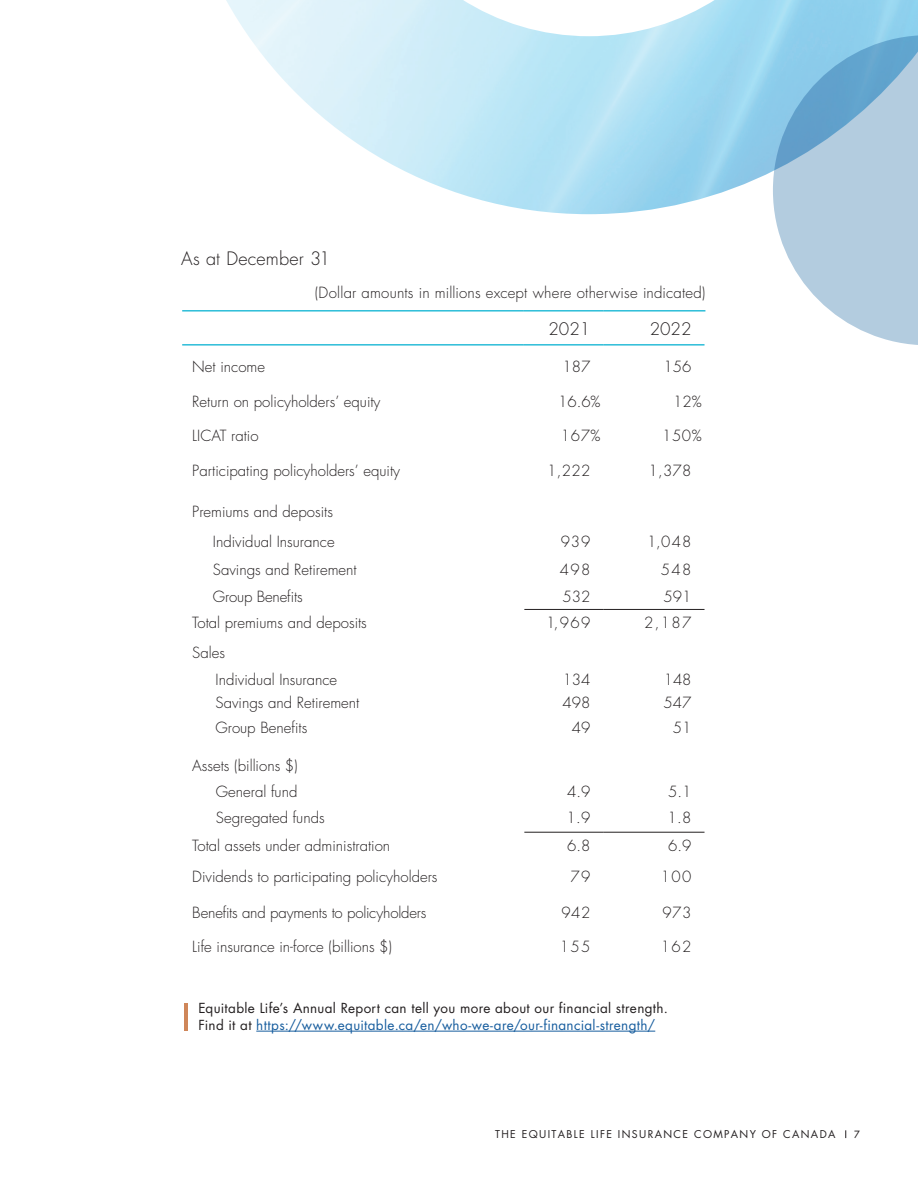
<style>
.page{position:relative;width:918px;height:1188px;background:#fff}
.page>*{position:absolute;margin:0;border:0;box-sizing:border-box;transform-origin:0 0}
.t1{font:300 18px "Futura Std";letter-spacing:.01em;color:#231f20}
.t2{font:300 16.8px "Futura Std";color:#231f20}
.t3{font:300 15px/29.7px "Futura Std";color:#231f20;text-align:right}
.t4{font:13.5px/16.5px "Futura Std";letter-spacing:.025em;color:#231f20}
.t5{font:10.5px "Futura Std";letter-spacing:.13em;color:#231f20}
.t6{font:500 9.75px "Futura Std";color:#231f20}
.s1{color:#175d9e}
</style>
<div class="page">
<img style="left:226px;top:0;width:692px;height:214px">
<svg style="left:773px;top:35px;width:145px;height:310px;background:#aacae0"></svg>
<hr style="left:256px;top:1031px;width:399px;height:1px;background:#175d9e">
<hr style="left:184px;top:1003px;width:4px;height:27px;background:#cf8659">
<hr style="left:182px;top:310px;width:342px;height:2px;background:#2cbdd8">
<hr style="left:524px;top:310px;width:80px;height:2px;background:#2cbdd8">
<hr style="left:604px;top:310px;width:101px;height:2px;background:#2cbdd8">
<hr style="left:182px;top:344px;width:342px;height:2px;background:#2cbdd8">
<hr style="left:524px;top:344px;width:80px;height:2px;background:#2cbdd8">
<hr style="left:604px;top:344px;width:101px;height:2px;background:#2cbdd8">
<hr style="left:524px;top:609px;width:80px;height:1px;background:#231f20">
<hr style="left:604px;top:609px;width:101px;height:1px;background:#231f20">
<hr style="left:524px;top:832px;width:80px;height:1px;background:#231f20">
<hr style="left:604px;top:832px;width:101px;height:1px;background:#231f20">
<p class="t1" style="left:181px;top:248px;width:151px">As at December 31</p>
<p class="t3" style="left:315px;top:278px;width:392px">(Dollar amounts in millions except where otherwise indicated)</p>
<p class="t2" style="left:549px;top:318px;width:43px">2021</p>
<p class="t2" style="left:650px;top:318px;width:43px">2022</p>
<p class="t3" style="left:192px;top:353px;width:74px">Net income</p>
<p class="t3" style="left:562px;top:353px;width:29px">187</p>
<p class="t3" style="left:664px;top:353px;width:29px">156</p>
<p class="t3" style="left:192px;top:388px;width:190px">Return on policyholders’ equity</p>
<p class="t3" style="left:558px;top:388px;width:44px">16.6%</p>
<p class="t3" style="left:673px;top:388px;width:30px">12%</p>
<p class="t3" style="left:192px;top:421px;width:68px">LICAT ratio</p>
<p class="t3" style="left:561px;top:421px;width:41px">167%</p>
<p class="t3" style="left:662px;top:421px;width:41px">150%</p>
<p class="t3" style="left:192px;top:457px;width:209px">Participating policyholders’ equity</p>
<p class="t3" style="left:547px;top:457px;width:45px">1,222</p>
<p class="t3" style="left:648px;top:457px;width:45px">1,378</p>
<p class="t3" style="left:192px;top:497px;width:144px">Premiums and deposits<br>Individual Insurance</p>
<p class="t3" style="left:561px;top:527px;width:31px">939</p>
<p class="t3" style="left:647px;top:527px;width:46px">1,048</p>
<p class="t3" style="left:213px;top:555px;width:145px">Savings and Retirement</p>
<p class="t3" style="left:560px;top:555px;width:32px">498</p>
<p class="t3" style="left:661px;top:555px;width:32px">548</p>
<p class="t3" style="left:213px;top:582px;width:91px">Group Benefits</p>
<p class="t3" style="left:562px;top:582px;width:29px">532</p>
<p class="t3" style="left:664px;top:582px;width:29px">591</p>
<p class="t3" style="left:192px;top:608px;width:176px">Total premiums and deposits</p>
<p class="t3" style="left:546px;top:608px;width:46px">1,969</p>
<p class="t3" style="left:644px;top:608px;width:49px">2,187</p>
<p class="t3" style="left:216px;top:639px;width:123px;line-height:27.5px;text-align:left;text-indent:-23px">Sales<br>Individual Insurance</p>
<p class="t3" style="left:563px;top:665px;width:29px">134</p>
<p class="t3" style="left:664px;top:665px;width:29px">148</p>
<p class="t3" style="left:216px;top:688px;width:145px">Savings and Retirement</p>
<p class="t3" style="left:562px;top:688px;width:29px">498</p>
<p class="t3" style="left:664px;top:688px;width:29px">547</p>
<p class="t3" style="left:216px;top:713px;width:93px">Group Benefits</p>
<p class="t3" style="left:572px;top:713px;width:20px">49</p>
<p class="t3" style="left:673px;top:713px;width:20px">51</p>
<p class="t3" style="left:192px;top:753px;width:107px;line-height:26px">Assets (billions $)<br>General fund</p>
<p class="t3" style="left:567px;top:777px;width:25px">4.9</p>
<p class="t3" style="left:668px;top:777px;width:25px">5.1</p>
<p class="t3" style="left:216px;top:804px;width:110px">Segregated funds</p>
<p class="t3" style="left:567px;top:804px;width:25px">1.9</p>
<p class="t3" style="left:668px;top:804px;width:25px">1.8</p>
<p class="t3" style="left:192px;top:831px;width:200px">Total assets under administration</p>
<p class="t3" style="left:567px;top:831px;width:25px">6.8</p>
<p class="t3" style="left:668px;top:831px;width:25px">6.9</p>
<p class="t3" style="left:192px;top:862px;width:247px">Dividends to participating policyholders</p>
<p class="t3" style="left:570px;top:862px;width:21px">79</p>
<p class="t3" style="left:661px;top:862px;width:32px">100</p>
<p class="t3" style="left:192px;top:898px;width:236px">Benefits and payments to policyholders</p>
<p class="t3" style="left:562px;top:898px;width:30px">942</p>
<p class="t3" style="left:663px;top:898px;width:30px">973</p>
<p class="t3" style="left:192px;top:932px;width:201px">Life insurance in-force (billions $)</p>
<p class="t3" style="left:560px;top:932px;width:32px">155</p>
<p class="t3" style="left:661px;top:932px;width:32px">162</p>
<p class="t4" style="left:198px;top:1000px;width:471px">Equitable Life’s Annual Report can tell you more about our financial strength.<br>Find it at <span class="s1">https://www.equitable.ca/en/who-we-are/our-financial-strength/</span></p>
<p class="t5" style="left:495px;top:1127px;width:342px">THE EQUITABLE LIFE INSURANCE COMPANY OF CANADA</p>
<p class="t6" style="left:854px;top:1128px;width:7px">7</p>
</div>
